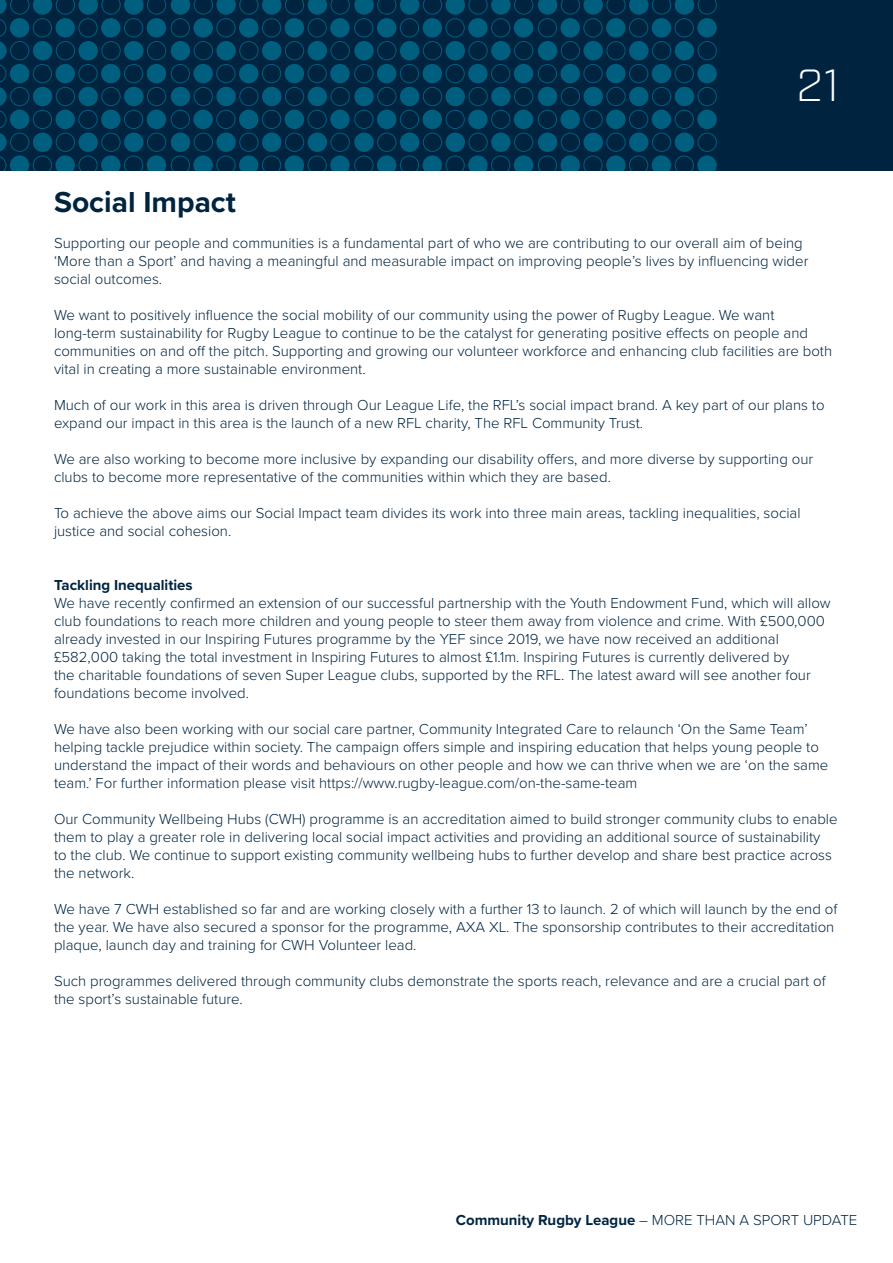
<style>
.page{position:relative;width:893px;height:1263px;background:#fff}
.page>*{position:absolute;margin:0;border:0;box-sizing:border-box;transform-origin:0 0}
.t1{font:300 45px "Industry";color:#fff}
.t2{font:700 30px "Proxima Nova";color:#00243f}
.t3{font:300 15px/18px "Proxima Nova";color:#00243f}
.t4{font:700 15px "Proxima Nova";color:#00243f}
.s1{font-weight:700}
</style>
<div class="page">
<div style="left:0;top:0;width:893px;height:170px;background:#00243f"></div>
<svg style="left:0;top:0;width:717px;height:171px"></svg>
<p class="t1" style="left:797px;top:59px;width:44px">21</p>
<p class="t2" style="left:54px;top:179px;width:184px">Social Impact</p>
<p class="t3" style="left:54px;top:233px;width:756px">Supporting our people and communities is a fundamental part of who we are contributing to our overall aim of being ‘More than a Sport’ and having a meaningful and measurable impact on improving people’s lives by influencing wider social outcomes.</p>
<p class="t3" style="left:54px;top:305px;width:780px">We want to positively influence the social mobility of our community using the power of Rugby League. We want long-term sustainability for Rugby League to continue to be the catalyst for generating positive effects on people and communities on and off the pitch. Supporting and growing our volunteer workforce and enhancing club facilities are both vital in creating a more sustainable environment.</p>
<p class="t3" style="left:54px;top:395px;width:772px">Much of our work in this area is driven through Our League Life, the RFL’s social impact brand. A key part of our plans to expand our impact in this area is the launch of a new RFL charity, The RFL Community Trust.</p>
<p class="t3" style="left:54px;top:449px;width:761px">We are also working to become more inclusive by expanding our disability offers, and more diverse by supporting our clubs to become more representative of the communities within which they are based.</p>
<p class="t3" style="left:54px;top:503px;width:748px">To achieve the above aims our Social Impact team divides its work into three main areas, tackling inequalities, social justice and social cohesion.</p>
<p class="t4" style="left:54px;top:574px;width:140px">Tackling Inequalities</p>
<p class="t3" style="left:54px;top:593px;width:778px">We have recently confirmed an extension of our successful partnership with the Youth Endowment Fund, which will allow club foundations to reach more children and young people to steer them away from violence and crime. With £500,000 already invested in our Inspiring Futures programme by the YEF since 2019, we have now received an additional £582,000 taking the total investment in Inspiring Futures to almost £1.1m. Inspiring Futures is currently delivered by<br>the charitable foundations of seven Super League clubs, supported by the RFL. The latest award will see another four foundations become involved.</p>
<p class="t3" style="left:54px;top:719px;width:776px">We have also been working with our social care partner, Community Integrated Care to relaunch ‘On the Same Team’ helping tackle prejudice within society. The campaign offers simple and inspiring education that helps young people to understand the impact of their words and behaviours on other people and how we can thrive when we are ‘on the same team.’ For further information please visit https://www.rugby-league.com/on-the-same-team</p>
<p class="t3" style="left:54px;top:809px;width:785px">Our Community Wellbeing Hubs (CWH) programme is an accreditation aimed to build stronger community clubs to enable them to play a greater role in delivering local social impact activities and providing an additional source of sustainability<br>to the club. We continue to support existing community wellbeing hubs to further develop and share best practice across the network.</p>
<p class="t3" style="left:54px;top:899px;width:785px">We have 7 CWH established so far and are working closely with a further 13 to launch. 2 of which will launch by the end of the year. We have also secured a sponsor for the programme, AXA XL. The sponsorship contributes to their accreditation plaque, launch day and training for CWH Volunteer lead.</p>
<p class="t3" style="left:54px;top:971px;width:773px">Such programmes delivered through community clubs demonstrate the sports reach, relevance and are a crucial part of the sport’s sustainable future.</p>
<p class="t3" style="left:456px;top:1210px;width:403px"><span class="s1">Community Rugby League</span> – MORE THAN A SPORT UPDATE</p>
</div>
